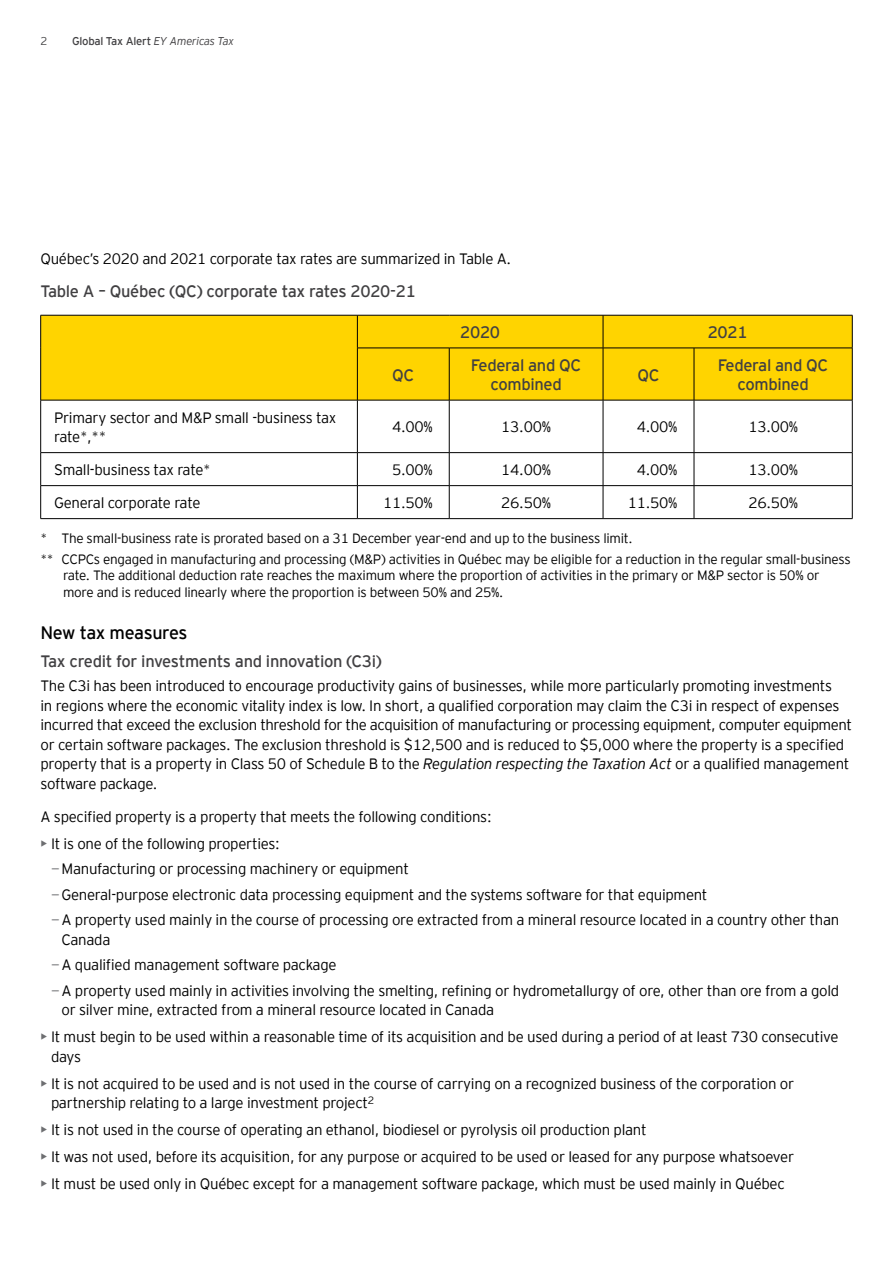
<style>
.page{position:relative;width:893px;height:1263px;background:#fff}
.page>*{position:absolute;margin:0;border:0;box-sizing:border-box;transform-origin:0 0}
.t1{font:18px "EY Interstate";letter-spacing:-.02em;color:#000}
.t2{font:16.5px/19.5px "EY Interstate";letter-spacing:-.02em;color:#414042;text-align:center}
.t3{font:300 15px/19.5px "EY Interstate";letter-spacing:-.02em;color:#000}
.t4{font:300 13.5px/21px "EY Interstate";letter-spacing:-.02em;color:#000}
.t5{font:11.25px "EY Interstate";letter-spacing:-.02em;color:#414042}
.t6{font:300 11.25px "EY Interstate";color:#414042}
.s1{font-weight:300;font-style:italic}
.s2{font-style:italic}
.s3{font-weight:400;color:#6d6e71}
.s4{color:#6d6e71}
</style>
<div class="page">
<div style="left:41px;top:316px;width:811px;height:84px;background:#ffd400"></div>
<hr style="left:40px;top:315px;width:317px;height:1px;background:#000">
<hr style="left:40px;top:315px;width:1px;height:33px;background:#000">
<hr style="left:357px;top:315px;width:92px;height:1px;background:#000">
<hr style="left:357px;top:315px;width:1px;height:33px;background:#000">
<hr style="left:449px;top:315px;width:154px;height:1px;background:#000">
<hr style="left:603px;top:315px;width:91px;height:1px;background:#000">
<hr style="left:603px;top:315px;width:1px;height:33px;background:#000">
<hr style="left:694px;top:315px;width:158px;height:1px;background:#000">
<hr style="left:852px;top:315px;width:1px;height:33px;background:#000">
<hr style="left:40px;top:348px;width:1px;height:52px;background:#000">
<hr style="left:357px;top:348px;width:92px;height:1px;background:#000">
<hr style="left:357px;top:348px;width:1px;height:52px;background:#000">
<hr style="left:449px;top:348px;width:154px;height:1px;background:#000">
<hr style="left:449px;top:348px;width:1px;height:52px;background:#000">
<hr style="left:603px;top:348px;width:91px;height:1px;background:#000">
<hr style="left:603px;top:348px;width:1px;height:52px;background:#000">
<hr style="left:694px;top:348px;width:158px;height:1px;background:#000">
<hr style="left:694px;top:348px;width:1px;height:52px;background:#000">
<hr style="left:852px;top:348px;width:1px;height:52px;background:#000">
<hr style="left:40px;top:400px;width:317px;height:1px;background:#000">
<hr style="left:40px;top:400px;width:1px;height:52px;background:#000">
<hr style="left:357px;top:400px;width:92px;height:1px;background:#000">
<hr style="left:357px;top:400px;width:1px;height:52px;background:#000">
<hr style="left:449px;top:400px;width:154px;height:1px;background:#000">
<hr style="left:449px;top:400px;width:1px;height:52px;background:#000">
<hr style="left:603px;top:400px;width:91px;height:1px;background:#000">
<hr style="left:603px;top:400px;width:1px;height:52px;background:#000">
<hr style="left:694px;top:400px;width:158px;height:1px;background:#000">
<hr style="left:694px;top:400px;width:1px;height:52px;background:#000">
<hr style="left:852px;top:400px;width:1px;height:52px;background:#000">
<hr style="left:40px;top:452px;width:317px;height:1px;background:#000">
<hr style="left:40px;top:453px;width:1px;height:32px;background:#000">
<hr style="left:357px;top:452px;width:92px;height:1px;background:#000">
<hr style="left:357px;top:453px;width:1px;height:32px;background:#000">
<hr style="left:449px;top:452px;width:154px;height:1px;background:#000">
<hr style="left:449px;top:453px;width:1px;height:32px;background:#000">
<hr style="left:603px;top:452px;width:91px;height:1px;background:#000">
<hr style="left:603px;top:453px;width:1px;height:32px;background:#000">
<hr style="left:694px;top:452px;width:158px;height:1px;background:#000">
<hr style="left:694px;top:453px;width:1px;height:32px;background:#000">
<hr style="left:852px;top:453px;width:1px;height:32px;background:#000">
<hr style="left:40px;top:485px;width:317px;height:1px;background:#000">
<hr style="left:40px;top:486px;width:1px;height:32px;background:#000">
<hr style="left:357px;top:485px;width:92px;height:1px;background:#000">
<hr style="left:357px;top:486px;width:1px;height:32px;background:#000">
<hr style="left:449px;top:485px;width:154px;height:1px;background:#000">
<hr style="left:449px;top:486px;width:1px;height:32px;background:#000">
<hr style="left:603px;top:485px;width:91px;height:1px;background:#000">
<hr style="left:603px;top:486px;width:1px;height:32px;background:#000">
<hr style="left:694px;top:485px;width:158px;height:1px;background:#000">
<hr style="left:694px;top:486px;width:1px;height:32px;background:#000">
<hr style="left:852px;top:486px;width:1px;height:32px;background:#000">
<hr style="left:40px;top:518px;width:317px;height:1px;background:#000">
<hr style="left:357px;top:518px;width:92px;height:1px;background:#000">
<hr style="left:449px;top:518px;width:154px;height:1px;background:#000">
<hr style="left:603px;top:518px;width:91px;height:1px;background:#000">
<hr style="left:694px;top:518px;width:158px;height:1px;background:#000">
<p class="t6" style="left:40px;top:33px;width:8px">2</p>
<p class="t5" style="left:72px;top:33px;width:164px">Global Tax Alert <span class="s1">EY Americas Tax</span></p>
<p class="t3" style="left:40px;top:248px;width:472px">Québec’s 2020 and 2021 corporate tax rates are summarized in Table A.</p>
<p class="t2" style="left:40px;top:280px;width:377px">Table A – Québec (QC) corporate tax rates 2020-21</p>
<p class="t2" style="left:460px;top:322px;width:41px">2020</p>
<p class="t2" style="left:708px;top:322px;width:41px">2021</p>
<p class="t2" style="left:392px;top:364px;width:24px">QC</p>
<p class="t2" style="left:471px;top:354px;width:112px">Federal and QC combined</p>
<p class="t2" style="left:637px;top:364px;width:24px">QC</p>
<p class="t2" style="left:718px;top:354px;width:112px">Federal and QC combined</p>
<p class="t3" style="left:54px;top:407px;width:284px">Primary sector and M&amp;P small -business tax rate*,**</p>
<p class="t3" style="left:392px;top:416px;width:42px">4.00%</p>
<p class="t3" style="left:501px;top:416px;width:51px">13.00%</p>
<p class="t3" style="left:637px;top:416px;width:42px">4.00%</p>
<p class="t3" style="left:749px;top:416px;width:51px">13.00%</p>
<p class="t3" style="left:54px;top:459px;width:158px">Small-business tax rate*</p>
<p class="t3" style="left:392px;top:459px;width:42px">5.00%</p>
<p class="t3" style="left:501px;top:459px;width:51px">14.00%</p>
<p class="t3" style="left:637px;top:459px;width:42px">4.00%</p>
<p class="t3" style="left:749px;top:459px;width:51px">13.00%</p>
<p class="t3" style="left:54px;top:492px;width:148px">General corporate rate</p>
<p class="t3" style="left:383px;top:492px;width:51px">11.50%</p>
<p class="t3" style="left:501px;top:492px;width:51px">26.50%</p>
<p class="t3" style="left:628px;top:492px;width:51px">11.50%</p>
<p class="t3" style="left:748px;top:492px;width:51px">26.50%</p>
<p class="t4" style="left:40px;top:527px;width:812px">* The small-business rate is prorated based on a 31 December year-end and up to the business limit.<br>** CCPCs engaged in manufacturing and processing (M&amp;P) activities in Québec may be eligible for a reduction in the regular small-business</p>
<p class="t4" style="left:63px;top:566px;width:758px;line-height:16.5px">rate. The additional deduction rate reaches the maximum where the proportion of activities in the primary or M&amp;P sector is 50% or more and is reduced linearly where the proportion is between 50% and 25%.</p>
<p class="t1" style="left:40px;top:620px;width:148px">New tax measures</p>
<p class="t2" style="left:40px;top:651px;width:343px">Tax credit for investments and innovation (C3i)</p>
<p class="t3" style="left:40px;top:675px;width:813px">The C3i has been introduced to encourage productivity gains of businesses, while more particularly promoting investments<br>in regions where the economic vitality index is low. In short, a qualified corporation may claim the C3i in respect of expenses incurred that exceed the exclusion threshold for the acquisition of manufacturing or processing equipment, computer equipment or certain software packages. The exclusion threshold is $12,500 and is reduced to $5,000 where the property is a specified property that is a property in Class 50 of Schedule B to the <span class="s2">Regulation respecting the Taxation Act</span> or a qualified management software package.</p>
<p class="t3" style="left:40px;top:806px;width:453px">A specified property is a property that meets the following conditions:</p>
<p class="t3" style="left:51px;top:830px;width:790px;line-height:25.5px;text-indent:-10px"><span class="s3">•</span> It is one of the following properties:<br><span class="s4">−</span>Manufacturing or processing machinery or equipment<br><span class="s4">−</span>General-purpose electronic data processing equipment and the systems software for that equipment<br><span class="s4">−</span>A property used mainly in the course of processing ore extracted from a mineral resource located in a country other than</p>
<p class="t3" style="left:51px;top:926px;width:790px;line-height:25.5px;text-indent:10px">Canada<br><span class="s4">−</span>A qualified management software package<br><span class="s4">−</span>A property used mainly in activities involving the smelting, refining or hydrometallurgy of ore, other than ore from a gold</p>
<p class="t3" style="left:62px;top:999px;width:434px">or silver mine, extracted from a mineral resource located in Canada</p>
<p class="t3" style="left:51px;top:1026px;width:789px;text-indent:-10px"><span class="s3">•</span> It must begin to be used within a reasonable time of its acquisition and be used during a period of at least 730 consecutive days</p>
<p class="t3" style="left:51px;top:1073px;width:745px;text-indent:-10px"><span class="s3">•</span> It is not acquired to be used and is not used in the course of carrying on a recognized business of the corporation or partnership relating to a large investment project<sup>2</sup></p>
<p class="t3" style="left:40px;top:1119px;width:608px"><span class="s3">•</span> It is not used in the course of operating an ethanol, biodiesel or pyrolysis oil production plant</p>
<p class="t3" style="left:40px;top:1146px;width:755px"><span class="s3">•</span> It was not used, before its acquisition, for any purpose or acquired to be used or leased for any purpose whatsoever</p>
<p class="t3" style="left:40px;top:1173px;width:746px"><span class="s3">•</span> It must be used only in Québec except for a management software package, which must be used mainly in Québec</p>
</div>
